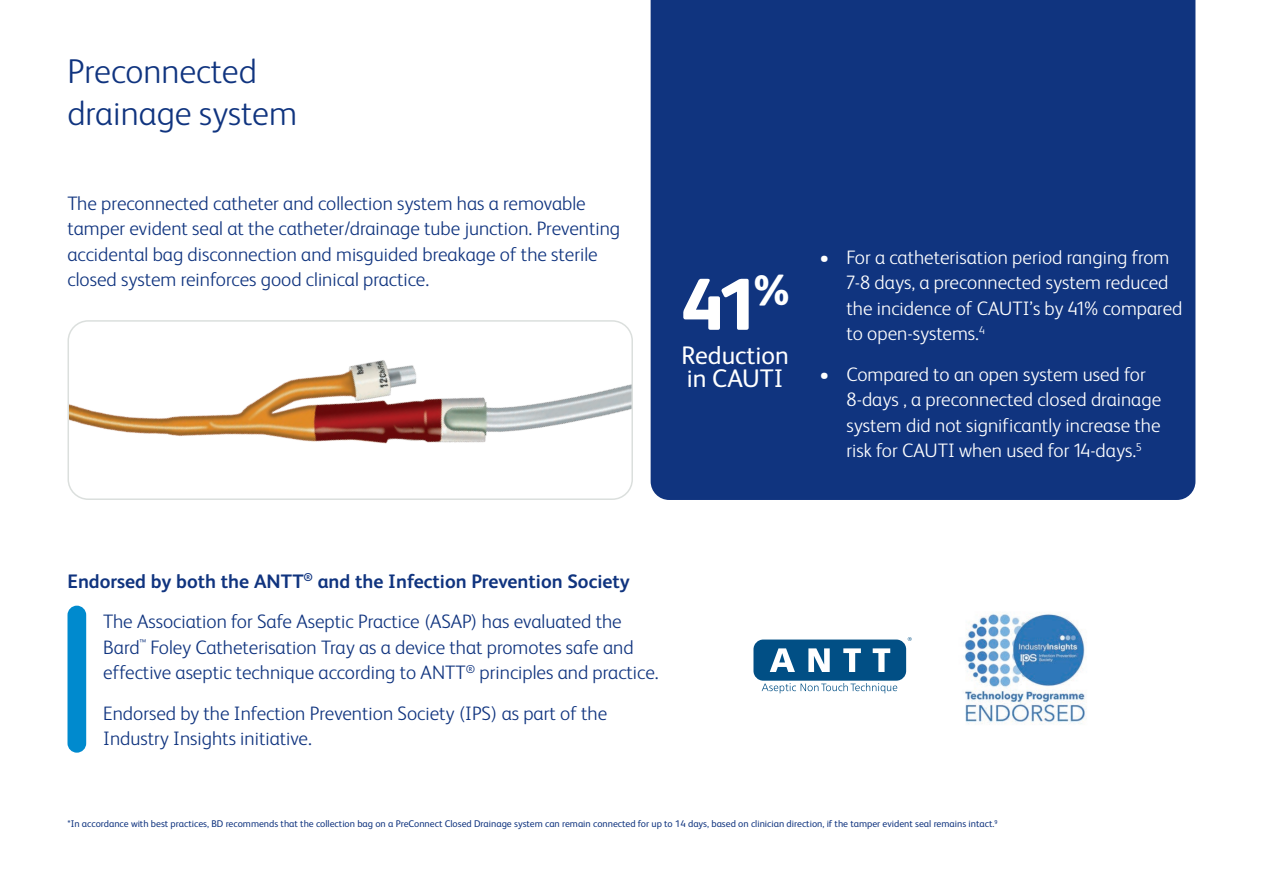
<style>
.page{position:relative;width:1263px;height:893px;background:#fff}
.page>*{position:absolute;margin:0;border:0;box-sizing:border-box;transform-origin:0 0}
.t1{font:800 73.5px "FS Albert Pro";color:#fff}
.t2{font:300 34.5px/41.2px "FS Albert Pro";color:#10347f}
.t3{font:25.5px/22.5px "FS Albert Pro";color:#fff}
.t4{font:300 19.5px/25.5px "FS Albert Pro";color:#10347f}
.t5{font:300 19.5px/25.5px "FS Albert Pro";color:#fff}
.t6{font:9.75px "FS Albert Pro";color:#10347f}
.s1{font-weight:700}
</style>
<div class="page">
<img style="left:70px;top:323px;width:560px;height:174px">
<div style="left:67px;top:320px;width:566px;height:180px;border:2px solid #dbdfdd;border-radius:20px"></div>
<img style="left:964px;top:614px;width:123px;height:110px">
<svg style="left:753px;top:637px;width:158px;height:56px"></svg>
<div style="left:651px;top:0;width:544px;height:500px;background:#10347f"></div>
<div style="left:68px;top:606px;width:18px;height:147px;background:#008ace;border-radius:9px"></div>
<h2 class="t2" style="left:68px;top:49px;width:231px">Preconnected drainage system</h2>
<p class="t4" style="left:68px;top:189px;width:554px">The preconnected catheter and collection system has a removable tamper evident seal at the catheter/drainage tube junction. Preventing accidental bag disconnection and misguided breakage of the sterile closed system reinforces good clinical practice.</p>
<h1 class="t1" style="left:681px;top:247px;width:110px">41<sup>%</sup></h1>
<h3 class="t3" style="left:681px;top:342px;width:109px">Reduction in CAUTI</h3>
<p class="t5" style="left:846px;top:243px;width:337px;text-indent:-27px">• For a catheterisation period ranging from 7-8 days, a preconnected system reduced the incidence of CAUTI’s by 41% compared to open-systems.<sup>4</sup></p>
<p class="t5" style="left:846px;top:360px;width:316px;text-indent:-27px">• Compared to an open system used for 8-days , a preconnected closed drainage system did not significantly increase the risk for CAUTI when used for 14-days.<sup>5</sup></p>
<p class="t4" style="left:103px;top:560px;width:528px;line-height:40.5px;text-indent:-36px"><span class="s1">Endorsed by both the ANTT</span><sup>®</sup> <span class="s1">and the Infection Prevention Society<br></span>The Association for Safe Aseptic Practice (ASAP) has evaluated the</p>
<p class="t4" style="left:103px;top:633px;width:557px">Bard<sup>™</sup> Foley Catheterisation Tray as a device that promotes safe and effective aseptic technique according to ANTT<sup>®</sup> principles and practice.</p>
<p class="t4" style="left:103px;top:699px;width:506px">Endorsed by the Infection Prevention Society (IPS) as part of the<br>Industry Insights initiative.</p>
<p class="t6" style="left:68px;top:816px;width:931px">*In accordance with best practices, BD recommends that the collection bag on a PreConnect Closed Drainage system can remain connected for up to 14 days, based on clinician direction, if the tamper evident seal remains intact.<sup>9</sup></p>
</div>
